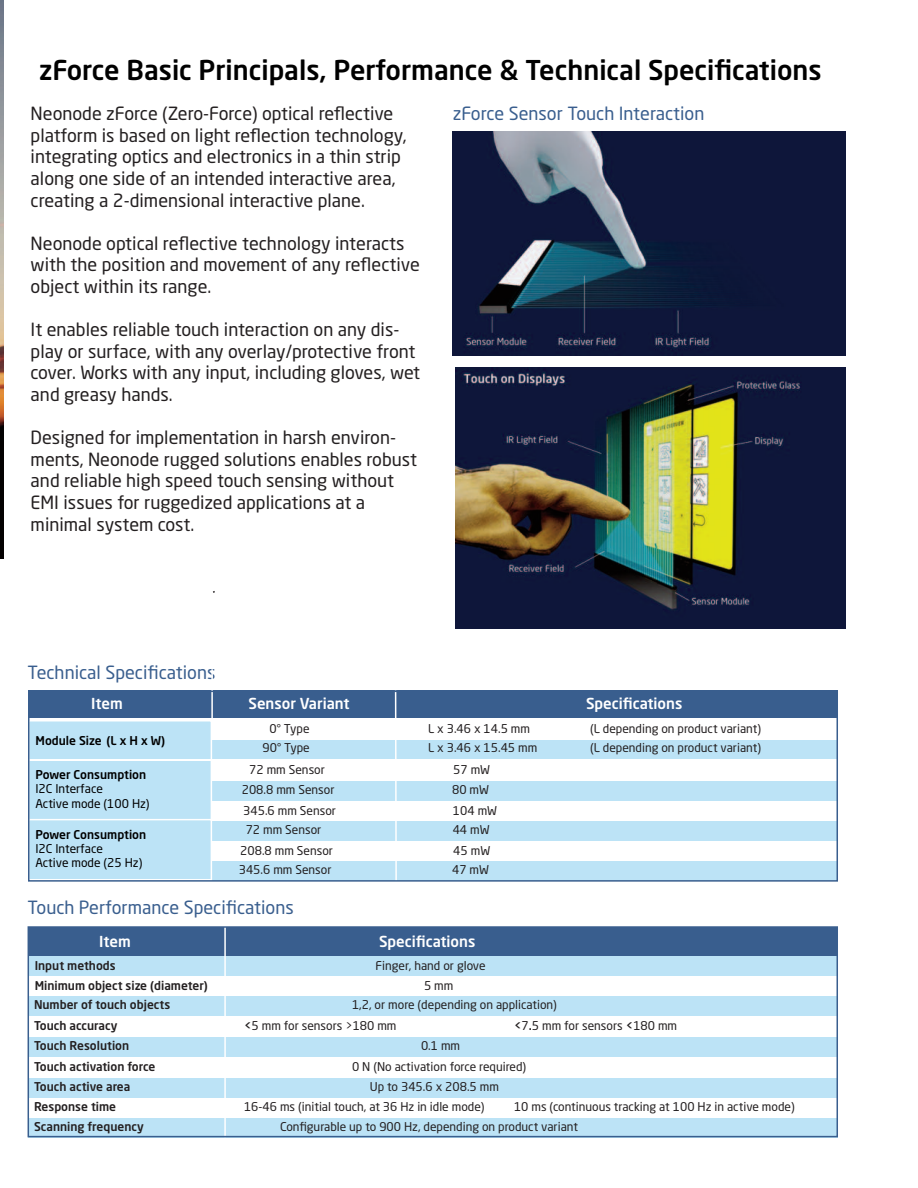
<style>
.page{position:relative;width:918px;height:1188px;background:#fff}
.page>*{position:absolute;margin:0;border:0;box-sizing:border-box;transform-origin:0 0}
.t1{font:500 27px "Neo Sans Std";color:#000}
.t2{font:18px/21.6px "Neo Sans Std";color:#231f20}
.t3{font:18px "Neo Sans Std";color:#395e8e}
.t4{font:500 15px "Neo Sans Std";color:#fff}
.t5{font:12px "Neo Sans Std";color:#231f20}
.t6{font:500 12px "Neo Sans Std";color:#231f20}
.t7{font:12px/14.4px "Neo Sans Std";color:#000}
.t8{font:500 12px "Neo Sans Std";color:#000}
.s1{font-weight:500}
</style>
<div class="page">
<img style="left:0;top:0;width:3px;height:558px">
<div style="left:28px;top:927px;width:810px;height:30px;background:#395e8e"></div>
<div style="left:28px;top:957px;width:810px;height:19px;background:#bce3f6"></div>
<div style="left:28px;top:996px;width:810px;height:20px;background:#bce3f6"></div>
<div style="left:28px;top:1037px;width:810px;height:20px;background:#bce3f6"></div>
<div style="left:28px;top:1078px;width:810px;height:19px;background:#bce3f6"></div>
<div style="left:28px;top:1118px;width:810px;height:19px;background:#bce3f6"></div>
<div style="left:28px;top:691px;width:810px;height:27px;background:#395e8e"></div>
<div style="left:212px;top:739px;width:626px;height:20px;background:#bce3f6"></div>
<div style="left:212px;top:781px;width:626px;height:19px;background:#bce3f6"></div>
<div style="left:213px;top:821px;width:625px;height:20px;background:#bce3f6"></div>
<div style="left:212px;top:861px;width:626px;height:20px;background:#bce3f6"></div>
<div style="left:30px;top:722px;width:181px;height:37px;background:#bce3f6"></div>
<div style="left:28px;top:720px;width:184px;height:41px;border:2px solid #fff"></div>
<div style="left:30px;top:761px;width:181px;height:59px;background:#bce3f6"></div>
<div style="left:30px;top:820px;width:181px;height:59px;background:#bce3f6"></div>
<div style="left:28px;top:819px;width:184px;height:62px;border:2px solid #fff"></div>
<hr style="left:211px;top:669px;width:2px;height:54px;background:#fff">
<svg style="left:394px;top:690px;width:4px;height:189px"></svg>
<img style="left:453px;top:131px;width:393px;height:224px">
<img style="left:456px;top:368px;width:390px;height:261px">
<div style="left:28px;top:691px;width:810px;height:191px;border:2px solid #395e8e"></div>
<hr style="left:224px;top:926px;width:2px;height:211px;background:#fff">
<div style="left:28px;top:926px;width:810px;height:211px;border:2px solid #395e8e"></div>
<h1 class="t1" style="left:39px;top:59px;width:784px">zForce Basic Principals, Performance &amp; Technical Specifications</h1>
<p class="t2" style="left:31px;top:104px;width:377px">Neonode zForce (Zero-Force) optical reflective platform is based on light reflection technology, integrating optics and electronics in a thin strip along one side of an intended interactive area, creating a 2-dimensional interactive plane.</p>
<p class="t2" style="left:31px;top:234px;width:391px">Neonode optical reflective technology interacts with the position and movement of any reflective object within its range.</p>
<p class="t2" style="left:31px;top:320px;width:391px">It enables reliable touch interaction on any dis&shy;play or surface, with any overlay/protective front cover. Works with any input, including gloves, wet and greasy hands.</p>
<p class="t2" style="left:31px;top:428px;width:388px">Designed for implementation in harsh environ&shy;ments, Neonode rugged solutions enables robust and reliable high speed touch sensing without EMI issues for ruggedized applications at a minimal system cost.</p>
<p class="t3" style="left:453px;top:107px;width:253px">zForce Sensor Touch Interaction</p>
<p class="t3" style="left:28px;top:666px;width:189px">Technical Specifications</p>
<p class="t4" style="left:91px;top:698px;width:33px">Item</p>
<p class="t4" style="left:249px;top:698px;width:103px">Sensor Variant</p>
<p class="t4" style="left:586px;top:698px;width:98px">Specifications</p>
<p class="t5" style="left:263px;top:744px;width:49px">90° Type</p>
<p class="t5" style="left:428px;top:744px;width:111px">L x 3.46 x 15.45 mm</p>
<p class="t5" style="left:590px;top:744px;width:172px">(L depending on product variant)</p>
<p class="t5" style="left:269px;top:724px;width:42px">0° Type</p>
<p class="t5" style="left:428px;top:724px;width:103px">L x 3.46 x 14.5 mm</p>
<p class="t5" style="left:590px;top:724px;width:172px">(L depending on product variant)</p>
<p class="t5" style="left:249px;top:765px;width:77px">72 mm Sensor</p>
<p class="t5" style="left:453px;top:765px;width:38px">57 mW</p>
<p class="t5" style="left:242px;top:785px;width:94px">208.8 mm Sensor</p>
<p class="t5" style="left:452px;top:785px;width:38px">80 mW</p>
<p class="t5" style="left:243px;top:806px;width:94px">345.6 mm Sensor</p>
<p class="t5" style="left:453px;top:806px;width:46px">104 mW</p>
<p class="t5" style="left:246px;top:825px;width:77px">72 mm Sensor</p>
<p class="t5" style="left:453px;top:825px;width:38px">44 mW</p>
<p class="t5" style="left:240px;top:846px;width:94px">208.8 mm Sensor</p>
<p class="t5" style="left:453px;top:846px;width:38px">45 mW</p>
<p class="t5" style="left:239px;top:865px;width:94px">345.6 mm Sensor</p>
<p class="t5" style="left:452px;top:865px;width:38px">47 mW</p>
<p class="t8" style="left:36px;top:736px;width:131px">Module Size (L x H x W)</p>
<p class="t8" style="left:36px;top:770px;width:112px">Power Consumption</p>
<p class="t7" style="left:35px;top:783px;width:116px">I2C Interface<br>Active mode (100 Hz)</p>
<p class="t8" style="left:36px;top:830px;width:112px">Power Consumption</p>
<p class="t7" style="left:35px;top:843px;width:108px">I2C Interface<br>Active mode (25 Hz)</p>
<p class="t3" style="left:28px;top:901px;width:268px">Touch Performance Specifications</p>
<p class="t4" style="left:99px;top:935px;width:33px">Item</p>
<p class="t4" style="left:379px;top:935px;width:98px">Specifications</p>
<p class="t6" style="left:35px;top:961px;width:82px">Input methods</p>
<p class="t5" style="left:376px;top:961px;width:111px">Finger, hand or glove</p>
<p class="t6" style="left:34px;top:1000px;width:138px">Number of touch objects</p>
<p class="t5" style="left:352px;top:1000px;width:206px">1,2, or more (depending on application)</p>
<p class="t6" style="left:35px;top:981px;width:175px">Minimum object size (diameter)</p>
<p class="t5" style="left:424px;top:981px;width:31px">5 mm</p>
<p class="t6" style="left:34px;top:1021px;width:85px">Touch accuracy</p>
<p class="t5" style="left:244px;top:1021px;width:154px"><span class="s1">&lt;</span>5 mm for sensors &gt;180 mm</p>
<p class="t5" style="left:514px;top:1021px;width:165px"><span class="s1">&lt;</span>7<span class="s1">.</span>5 mm for sensors <span class="s1">&lt;</span>180 mm</p>
<p class="t6" style="left:34px;top:1041px;width:97px">Touch Resolution</p>
<p class="t5" style="left:421px;top:1041px;width:41px">0.1 mm</p>
<p class="t6" style="left:34px;top:1062px;width:123px">Touch activation force</p>
<p class="t5" style="left:352px;top:1062px;width:176px">0 N (No activation force required)</p>
<p class="t6" style="left:34px;top:1082px;width:98px">Touch active area</p>
<p class="t5" style="left:370px;top:1082px;width:131px">Up to 345.6 x 208.5 mm</p>
<p class="t6" style="left:34px;top:1102px;width:84px">Response time</p>
<p class="t5" style="left:244px;top:1102px;width:242px">16-46 ms (initial touch, at 36 Hz in idle mode)</p>
<p class="t5" style="left:514px;top:1102px;width:282px">10 ms (continuous tracking at 100 Hz in active mode)</p>
<p class="t6" style="left:34px;top:1122px;width:111px">Scanning frequency</p>
<p class="t5" style="left:280px;top:1122px;width:299px">Configurable up to 900 Hz, depending on product variant</p>
</div>
